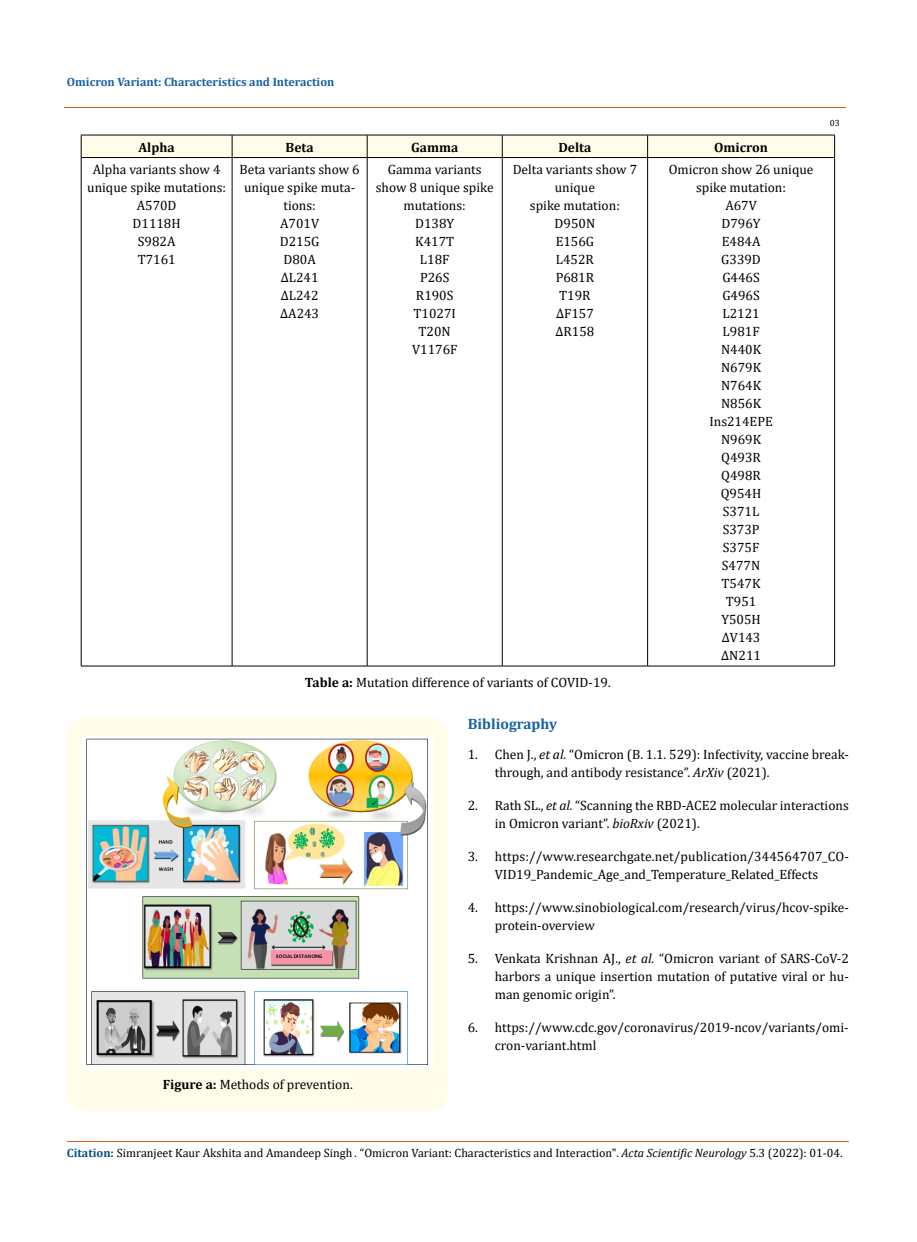
<style>
.page{position:relative;width:917px;height:1242px;background:#fff}
.page>*{position:absolute;margin:0;border:0;box-sizing:border-box;transform-origin:0 0}
.t1{font:700 15px "Cambria";color:#1560a6}
.t2{font:13.5px/18px "Cambria";color:#000;text-align:center}
.t3{font:700 13.5px "Cambria";color:#000}
.t4{font:12px "Cambria";color:#000}
.t5{font:700 12px "Cambria";color:#1560a6}
.t6{font:9px "Cambria";color:#000}
.s1{font-weight:700}
.s2{font-style:italic}
.s3{font-weight:700;color:#035089}
</style>
<div class="page">
<div style="left:81px;top:135px;width:754px;height:23px;background:#fffde9"></div>
<hr style="left:81px;top:157px;width:151px;height:1px;background:#000">
<hr style="left:81px;top:158px;width:1px;height:508px;background:#000">
<hr style="left:232px;top:157px;width:135px;height:1px;background:#000">
<hr style="left:232px;top:158px;width:1px;height:508px;background:#000">
<hr style="left:367px;top:157px;width:135px;height:1px;background:#000">
<hr style="left:367px;top:158px;width:1px;height:508px;background:#000">
<hr style="left:502px;top:157px;width:145px;height:1px;background:#000">
<hr style="left:502px;top:158px;width:1px;height:508px;background:#000">
<hr style="left:647px;top:157px;width:187px;height:1px;background:#000">
<hr style="left:647px;top:158px;width:1px;height:508px;background:#000">
<hr style="left:834px;top:158px;width:1px;height:508px;background:#000">
<hr style="left:81px;top:666px;width:151px;height:1px;background:#000">
<hr style="left:232px;top:666px;width:135px;height:1px;background:#000">
<hr style="left:367px;top:666px;width:135px;height:1px;background:#000">
<hr style="left:502px;top:666px;width:145px;height:1px;background:#000">
<hr style="left:647px;top:666px;width:187px;height:1px;background:#000">
<div style="left:67px;top:717px;width:381px;height:394px;background:#fffde9;border-radius:18px"></div>
<img style="left:83px;top:736px;width:350px;height:334px">
<hr style="left:64px;top:108px;width:781px;height:1px;background:#e05d1a">
<hr style="left:67px;top:1142px;width:781px;height:1px;background:#e05d1a">
<p class="t5" style="left:67px;top:73px;width:269px">Omicron Variant: Characteristics and Interaction</p>
<p class="t3" style="left:138px;top:137px;width:38px">Alpha</p>
<p class="t3" style="left:285px;top:137px;width:30px">Beta</p>
<p class="t3" style="left:411px;top:137px;width:49px">Gamma</p>
<p class="t3" style="left:558px;top:137px;width:34px">Delta</p>
<p class="t3" style="left:714px;top:137px;width:55px">Omicron</p>
<p class="t2" style="left:87px;top:160px;width:140px">Alpha variants show 4 unique spike mutations:<br>A570D<br>D1118H<br>S982A<br>T7161</p>
<p class="t2" style="left:239px;top:160px;width:122px">Beta variants show 6 unique spike muta&shy;tions:<br>A701V<br>D215G<br>D80A<br>∆L241<br>∆L242<br>∆A243</p>
<p class="t2" style="left:376px;top:160px;width:119px">Gamma variants show 8 unique spike mutations:<br>D138Y<br>K417T<br>L18F<br>P26S<br>R190S<br>T1027I<br>T20N<br>V1176F</p>
<p class="t2" style="left:512px;top:160px;width:126px">Delta variants show 7 unique<br>spike mutation:<br>D950N<br>E156G<br>L452R<br>P681R<br>T19R<br>∆F157<br>∆R158</p>
<p class="t2" style="left:668px;top:160px;width:146px">Omicron show 26 unique spike mutation:<br>A67V<br>D796Y<br>E484A<br>G339D<br>G446S<br>G496S<br>L2121<br>L981F<br>N440K<br>N679K<br>N764K<br>N856K<br>Ins214EPE<br>N969K<br>Q493R<br>Q498R<br>Q954H<br>S371L<br>S373P<br>S375F<br>S477N<br>T547K<br>T951<br>Y505H<br>∆V143<br>∆N211</p>
<p class="t2" style="left:305px;top:673px;width:307px"><span class="s1">Table a:</span> Mutation difference of variants of COVID-19.</p>
<p class="t6" style="left:829px;top:118px;width:11px">03</p>
<p class="t2" style="left:163px;top:1075px;width:191px"><span class="s1">Figure a:</span> Methods of prevention.</p>
<p class="t1" style="left:468px;top:713px;width:91px">Bibliography</p>
<p class="t2" style="left:495px;top:745px;width:355px;text-align:left;text-indent:-27px">1. Chen J., <span class="s2">et al.</span> “Omicron (B. 1.1. 529): Infectivity, vaccine break&shy;through, and antibody resistance”. <span class="s2">ArXiv</span> (2021).</p>
<p class="t2" style="left:495px;top:796px;width:355px;text-align:left;text-indent:-27px">2. Rath SL., <span class="s2">et al.</span> “Scanning the RBD-ACE2 molecular interactions in Omicron variant”. <span class="s2">bioRxiv</span> (2021).</p>
<p class="t2" style="left:468px;top:847px;width:382px">3. https://www.researchgate.net/publication/344564707_CO-<br>VID19_Pandemic_Age_and_Temperature_Related_Effects</p>
<p class="t2" style="left:495px;top:898px;width:355px;text-align:left;text-indent:-27px">4. https://www.sinobiological.com/research/virus/hcov-spike&shy;protein-overview</p>
<p class="t2" style="left:495px;top:949px;width:355px;text-align:justify;text-indent:-27px">5. Venkata Krishnan AJ., <span class="s2">et al.</span> “Omicron variant of SARS-CoV-2 harbors a unique insertion mutation of putative viral or hu&shy;man genomic origin”.</p>
<p class="t2" style="left:495px;top:1018px;width:355px;text-align:left;text-indent:-27px">6. https://www.cdc.gov/coronavirus/2019-ncov/variants/omi&shy;cron-variant.html</p>
<p class="t4" style="left:67px;top:1146px;width:777px"><span class="s3">Citation:</span> Simranjeet Kaur Akshita and Amandeep Singh <span class="s2">.</span> “Omicron Variant: Characteristics and Interaction". <span class="s2">Acta Scientific Neurology</span> 5.3 (2022): 01-04.</p>
</div>
